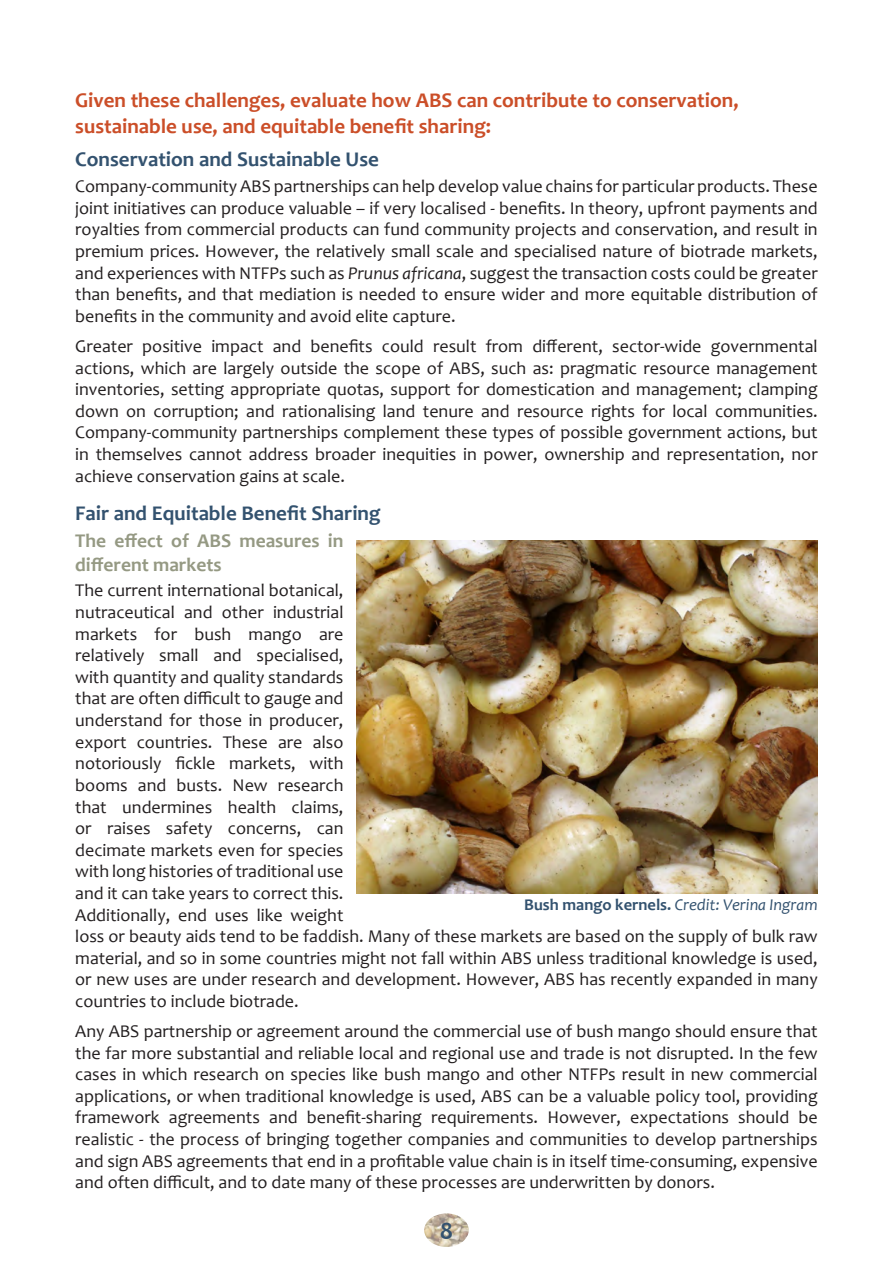
<style>
.page{position:relative;width:893px;height:1263px;background:#fff}
.page>*{position:absolute;margin:0;border:0;box-sizing:border-box;transform-origin:0 0}
.t1{font:700 24.9px "Candara";color:#33526f}
.t2{font:700 21px/25.2px "Candara";color:#cb4e28}
.t3{font:700 21px "Candara";color:#33526f}
.t4{font:700 19.5px/23.4px "Candara";color:#959983}
.t5{font:18px/21.6px "Candara";color:#231f20;text-align:justify}
.t6{font:italic 16.5px "Candara";color:#33526f}
.s1{font-style:italic}
.s2{font-weight:700;font-style:normal}
</style>
<div class="page">
<img style="left:356px;top:540px;width:462px;height:354px">
<img style="left:424px;top:1213px;width:45px;height:34px">
<p class="t2" style="left:75px;top:88px;width:665px">Given these challenges, evaluate how ABS can contribute to conservation, sustainable use, and equitable benefit sharing:</p>
<p class="t3" style="left:75px;top:146px;width:305px">Conservation and Sustainable Use</p>
<p class="t5" style="left:75px;top:175px;width:744px">Company-community ABS partnerships can help develop value chains for particular products. These joint initiatives can produce valuable – if very localised - benefits. In theory, upfront payments and royalties from commercial products can fund community projects and conservation, and result in premium prices. However, the relatively small scale and specialised nature of biotrade markets, and experiences with NTFPs such as <span class="s1">Prunus africana</span>, suggest the transaction costs could be greater than benefits, and that mediation is needed to ensure wider and more equitable distribution of benefits in the community and avoid elite capture.</p>
<p class="t5" style="left:75px;top:335px;width:744px">Greater positive impact and benefits could result from different, sector-wide governmental actions, which are largely outside the scope of ABS, such as: pragmatic resource management inventories, setting appropriate quotas, support for domestication and management; clamping down on corruption; and rationalising land tenure and resource rights for local communities.<br>Company-community partnerships complement these types of possible government actions, but in themselves cannot address broader inequities in power, ownership and representation, nor achieve conservation gains at scale.</p>
<p class="t3" style="left:75px;top:500px;width:307px">Fair and Equitable Benefit Sharing</p>
<p class="t4" style="left:75px;top:529px;width:270px">The effect of ABS measures in different markets</p>
<p class="t5" style="left:75px;top:580px;width:744px;text-align:left">The current international botanical,<br>nutraceutical and other industrial<br>markets for bush mango are<br>relatively small and specialised,<br>with quantity and quality standards<br>that are often difficult to gauge and<br>understand for those in producer,<br>export countries. These are also<br>notoriously fickle markets, with<br>booms and busts. New research<br>that undermines health claims,<br>or raises safety concerns, can<br>decimate markets even for species<br>with long histories of traditional use<br>and it can take years to correct this.<br>Additionally, end uses like weight<br>loss or beauty aids tend to be faddish. Many of these markets are based on the supply of bulk raw material, and so in some countries might not fall within ABS unless traditional knowledge is used, or new uses are under research and development. However, ABS has recently expanded in many countries to include biotrade.</p>
<p class="t5" style="left:75px;top:1020px;width:744px">Any ABS partnership or agreement around the commercial use of bush mango should ensure that the far more substantial and reliable local and regional use and trade is not disrupted. In the few cases in which research on species like bush mango and other NTFPs result in new commercial applications, or when traditional knowledge is used, ABS can be a valuable policy tool, providing framework agreements and benefit-sharing requirements. However, expectations should be realistic - the process of bringing together companies and communities to develop partnerships and sign ABS agreements that end in a profitable value chain is in itself time-consuming, expensive and often difficult, and to date many of these processes are underwritten by donors.</p>
<p class="t6" style="left:524px;top:894px;width:295px"><span class="s2">Bush mango kernels.</span> Credit: Verina Ingram</p>
<p class="t1" style="left:440px;top:1215px;width:15px">8</p>
</div>
